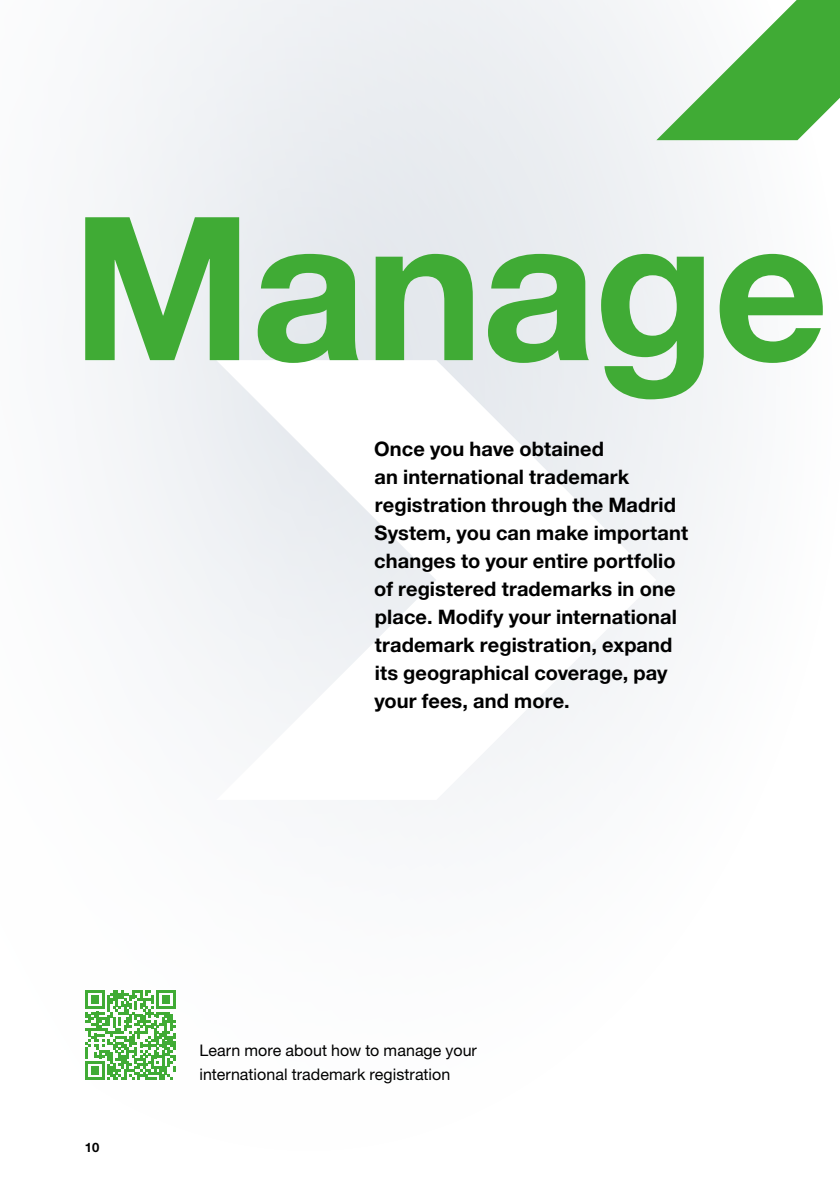
<style>
.page{position:relative;width:840px;height:1191px;background:#fff}
.page>*{position:absolute;margin:0;border:0;box-sizing:border-box;transform-origin:0 0}
.TITRE_niv__1{font:700 200px "Helvetica Neue LT Std";letter-spacing:-.01em;color:#40ab35}
.Intro_non-officiel_0{font:700 20px/28px "Helvetica Neue LT Std";letter-spacing:.005em;color:#000}
.Tip_or_note{font:16px/24px "Helvetica Neue LT Std";letter-spacing:.005em;color:#000}
.pagination{font:700 13px "Helvetica Neue LT Std";color:#000}
</style>
<div class="page">
<div style="left:0;top:0;width:839px;height:1191px;background:linear-gradient(to bottom,#edf0f3,#fff)"></div>
<svg style="left:216px;top:360px;width:440px;height:440px"></svg>
<svg style="left:656px;top:0;width:183px;height:140px"></svg>
<svg style="left:85px;top:990px;width:90px;height:90px"></svg>
<p class="TITRE_niv__1" style="left:71px;top:165px;width:758px">Manage</p>
<p class="Intro_non-officiel_0" style="left:374px;top:434px;width:315px">Once you have obtained<br>an international trademark registration through the Madrid<br>System, you can make important changes to your entire portfolio of registered trademarks in one place. Modify your international trademark registration, expand its geographical coverage, pay your fees, and more.</p>
<p class="pagination" style="left:85px;top:1139px;width:16px">10</p>
<p class="Tip_or_note" style="left:199px;top:1038px;width:279px">Learn more about how to manage your international trademark registration</p>
</div>
